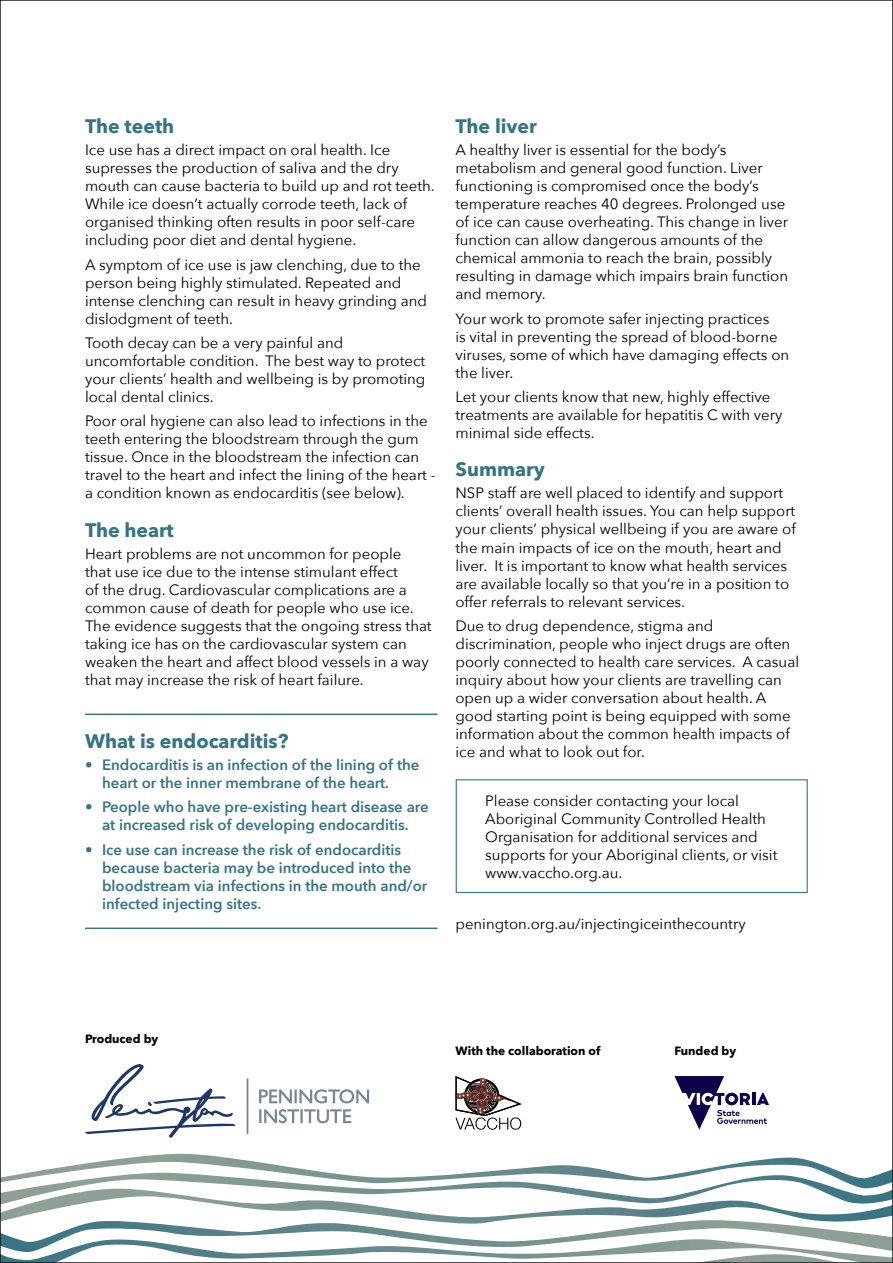
<style>
.page{position:relative;width:893px;height:1263px;background:#fff}
.page>*{position:absolute;margin:0;border:0;box-sizing:border-box;transform-origin:0 0}
.t1{font:700 19.5px "Avenir Next";color:#357484}
.t2{font:15px/18px "Avenir Next";color:#000}
.t3{font:600 15px/18px "Avenir Next";color:#357484}
.t4{font:700 12px "Avenir Next";color:#000}
</style>
<div class="page">
<svg style="left:2px;top:1154px;width:889px;height:107px"></svg>
<hr style="left:85px;top:714px;width:352px;height:1px;background:#357484">
<hr style="left:85px;top:927px;width:352px;height:2px;background:#357484">
<svg style="left:247px;top:1078px;width:122px;height:56px"></svg>
<svg style="left:85px;top:1064px;width:151px;height:74px"></svg>
<svg style="left:455px;top:1076px;width:67px;height:54px"></svg>
<svg style="left:674px;top:1076px;width:95px;height:54px"></svg>
<div style="left:456px;top:779px;width:352px;height:114px;border:1px solid #357484"></div>
<h1 class="t1" style="left:85px;top:113px;width:91px">The teeth</h1>
<p class="t2" style="left:85px;top:141px;width:351px">Ice use has a direct impact on oral health. Ice supresses the production of saliva and the dry mouth can cause bacteria to build up and rot teeth.<br>While ice doesn’t actually corrode teeth, lack of organised thinking often results in poor self-care including poor diet and dental hygiene.</p>
<p class="t2" style="left:85px;top:256px;width:344px">A symptom of ice use is jaw clenching, due to the person being highly stimulated. Repeated and intense clenching can result in heavy grinding and dislodgment of teeth.</p>
<p class="t2" style="left:85px;top:334px;width:342px">Tooth decay can be a very painful and uncomfortable condition. The best way to protect your clients’ health and wellbeing is by promoting local dental clinics.</p>
<p class="t2" style="left:85px;top:413px;width:352px">Poor oral hygiene can also lead to infections in the teeth entering the bloodstream through the gum tissue. Once in the bloodstream the infection can travel to the heart and infect the lining of the heart - a condition known as endocarditis (see below).</p>
<h1 class="t1" style="left:85px;top:517px;width:90px">The heart</h1>
<p class="t2" style="left:85px;top:545px;width:348px">Heart problems are not uncommon for people<br>that use ice due to the intense stimulant effect<br>of the drug. Cardiovascular complications are a common cause of death for people who use ice.<br>The evidence suggests that the ongoing stress that taking ice has on the cardiovascular system can weaken the heart and affect blood vessels in a way that may increase the risk of heart failure.</p>
<h1 class="t1" style="left:85px;top:728px;width:205px">What is endocarditis?</h1>
<p class="t3" style="left:102px;top:756px;width:319px;text-indent:-17px">• Endocarditis is an infection of the lining of the heart or the inner membrane of the heart.</p>
<p class="t3" style="left:85px;top:798px;width:345px;text-align:center">• People who have pre-existing heart disease are at increased risk of developing endocarditis.</p>
<p class="t3" style="left:102px;top:841px;width:327px;text-indent:-17px">• Ice use can increase the risk of endocarditis because bacteria may be introduced into the bloodstream via infections in the mouth and/or infected injecting sites.</p>
<h1 class="t1" style="left:455px;top:113px;width:83px">The liver</h1>
<p class="t2" style="left:455px;top:141px;width:334px">A healthy liver is essential for the body’s metabolism and general good function. Liver functioning is compromised once the body’s temperature reaches 40 degrees. Prolonged use of ice can cause overheating. This change in liver function can allow dangerous amounts of the chemical ammonia to reach the brain, possibly resulting in damage which impairs brain function and memory.</p>
<p class="t2" style="left:455px;top:310px;width:335px">Your work to promote safer injecting practices<br>is vital in preventing the spread of blood-borne viruses, some of which have damaging effects on the liver.</p>
<p class="t2" style="left:455px;top:388px;width:328px">Let your clients know that new, highly effective treatments are available for hepatitis C with very minimal side effects.</p>
<h1 class="t1" style="left:455px;top:457px;width:91px">Summary</h1>
<p class="t2" style="left:455px;top:485px;width:342px">NSP staff are well placed to identify and support clients’ overall health issues. You can help support your clients’ physical wellbeing if you are aware of the main impacts of ice on the mouth, heart and liver. It is important to know what health services are available locally so that you’re in a position to offer referrals to relevant services.</p>
<p class="t2" style="left:455px;top:617px;width:345px">Due to drug dependence, stigma and discrimination, people who inject drugs are often poorly connected to health care services. A casual inquiry about how your clients are travelling can open up a wider conversation about health. A good starting point is being equipped with some information about the common health impacts of ice and what to look out for.</p>
<p class="t2" style="left:485px;top:792px;width:294px">Please consider contacting your local Aboriginal Community Controlled Health Organisation for additional services and supports for your Aboriginal clients, or visit www.vaccho.org.au.</p>
<p class="t2" style="left:455px;top:915px;width:292px">penington.org.au/injectingiceinthecountry</p>
<p class="t4" style="left:85px;top:1030px;width:75px">Produced by</p>
<p class="t4" style="left:455px;top:1042px;width:146px">With the collaboration of</p>
<p class="t4" style="left:674px;top:1042px;width:63px">Funded by</p>
</div>
